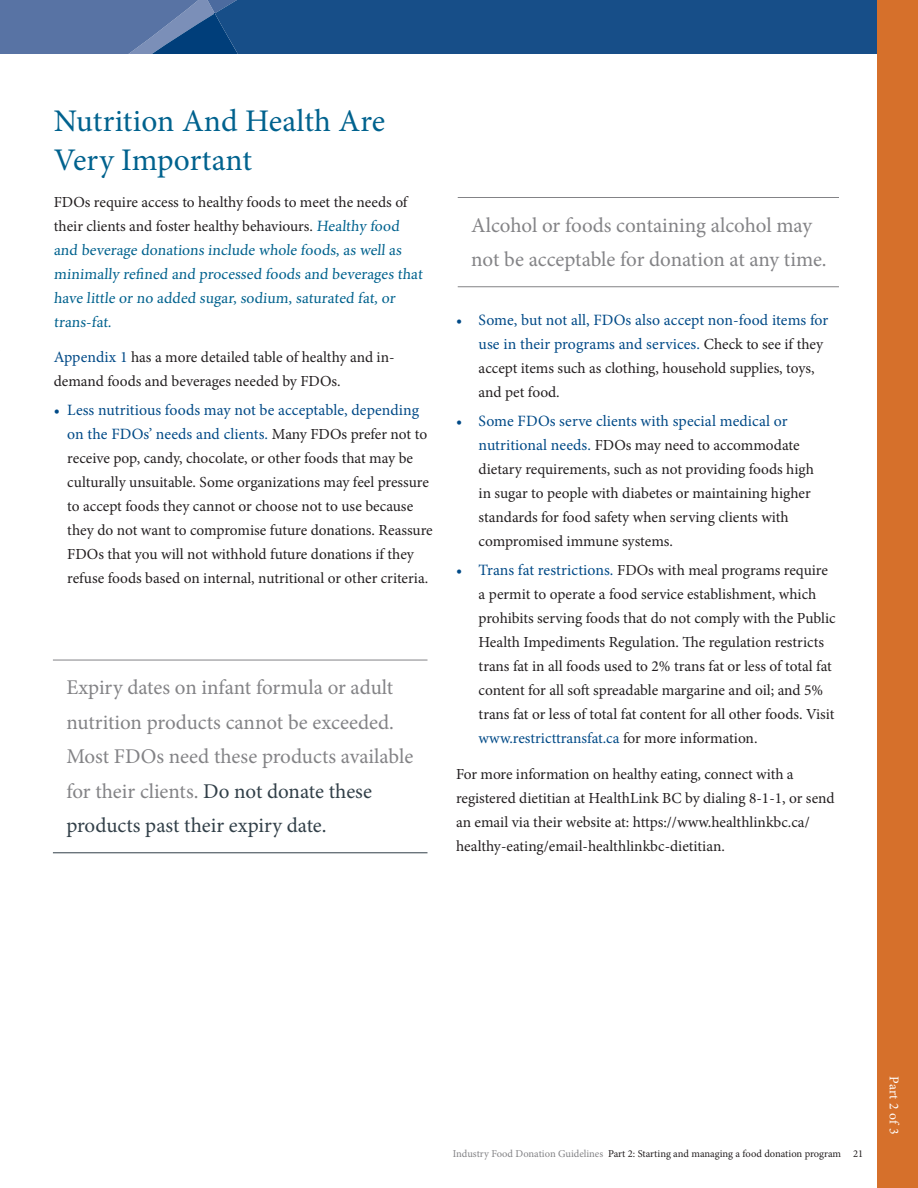
<style>
.page{position:relative;width:918px;height:1188px;background:#fff}
.page>*{position:absolute;margin:0;border:0;box-sizing:border-box;transform-origin:0 0}
.this_sub_header{font:31.5px/39px "Minion Pro";color:#00628e}
.this_quote-WORDS{font:21px/34.5px "Minion Pro";color:#838386}
.this_body_bold{font:15.75px/24px "Minion Pro";letter-spacing:.005em;color:#004a87}
.this_body{font:15.75px/24px "Minion Pro";color:#00628e}
.this_body_bold-2{font:15.3px/24px "Minion Pro";color:#231f20}
.this_body-2{font:15.3px/24px "Minion Pro";color:#231f20}
.t1{font:13.5px "Minion Pro";letter-spacing:.01em;color:#fff}
.page_number{font:10.5px "Minion Pro";letter-spacing:-.005em;color:#231f20}
.s1{font-size:15.75px;color:#00628e}
.s2{font-size:15.75px;color:#004a87}
.s3{font-size:15.3px;color:#231f20}
.s4{color:#313f48}
.s5{color:#004a87}
.s6{color:#838386}
</style>
<div class="page">
<svg style="left:0;top:0;width:878px;height:54px;background:#25568e"></svg>
<div style="left:878px;top:0;width:40px;height:1188px;background:#d6702b"></div>
<hr style="left:53px;top:660px;width:375px;height:1px;background:#838386">
<hr style="left:53px;top:852px;width:375px;height:1px;background:#313f48">
<hr style="left:458px;top:197px;width:381px;height:1px;background:#838386">
<hr style="left:458px;top:286px;width:381px;height:1px;background:#838386">
<p class="this_sub_header" style="left:54px;top:101px;width:333px">Nutrition And Health Are<br>Very Important</p>
<p class="this_body-2" style="left:54px;top:191px;width:355px">FDOs require access to healthy foods to meet the needs of their clients and foster healthy behaviours. <span class="s1">Healthy food</span></p>
<p class="this_body" style="left:54px;top:238px;width:372px">and beverage donations include whole foods, as well as minimally refined and processed foods and beverages that have little or no added sugar, sodium, saturated fat, or trans-fat.</p>
<p class="this_body_bold-2" style="left:54px;top:345px;width:342px"><span class="s2">Appendix 1</span> has a more detailed table of healthy and in&shy;demand foods and beverages needed by FDOs.</p>
<p class="this_body_bold" style="left:67px;top:398px;width:361px;text-indent:-14px">• Less nutritious foods may not be acceptable, depending on the FDOs’ needs and clients. <span class="s3">Many FDOs prefer not to</span></p>
<p class="this_body_bold-2" style="left:67px;top:446px;width:367px">receive pop, candy, chocolate, or other foods that may be culturally unsuitable. Some organizations may feel pressure to accept foods they cannot or choose not to use because they do not want to compromise future donations. Reassure FDOs that you will not withhold future donations if they refuse foods based on internal, nutritional or other criteria.</p>
<p class="this_quote-WORDS" style="left:66px;top:670px;width:348px">Expiry dates on infant formula or adult nutrition products cannot be exceeded.<br>Most FDOs need these products available for their clients. <span class="s4">Do not donate these products past their expiry date.</span></p>
<p class="this_quote-WORDS" style="left:471px;top:208px;width:357px">Alcohol or foods containing alcohol may not be acceptable for donation at any time.</p>
<p class="this_body_bold" style="left:479px;top:308px;width:351px;text-indent:-22px">• Some, but not all, FDOs also accept non-food items for use in their programs and services. <span class="s3">Check to see if they</span></p>
<p class="this_body_bold-2" style="left:479px;top:356px;width:337px">accept items such as clothing, household supplies, toys, and pet food.</p>
<p class="this_body_bold" style="left:456px;top:409px;width:333px">• Some FDOs serve clients with special medical or</p>
<p class="this_body_bold-2" style="left:479px;top:433px;width:337px"><span class="s2">nutritional needs.</span> FDOs may need to accommodate dietary requirements, such as not providing foods high in sugar to people with diabetes or maintaining higher standards for food safety when serving clients with compromised immune systems.</p>
<p class="this_body_bold-2" style="left:479px;top:558px;width:359px;text-indent:-22px"><span class="s2">• Trans fat restrictions.</span> FDOs with meal programs require a permit to operate a food service establishment, which prohibits serving foods that do not comply with the Public Health Impediments Regulation. The regulation restricts trans fat in all foods used to 2% trans fat or less of total fat content for all soft spreadable margarine and oil; and 5% trans fat or less of total fat content for all other foods. Visit <span class="s5">www.restricttransfat.ca</span> for more information.</p>
<p class="this_body-2" style="left:456px;top:762px;width:380px">For more information on healthy eating, connect with a registered dietitian at HealthLink BC by dialing 8-1-1, or send an email via their website at: https://www.healthlinkbc.ca/ healthy-eating/email-healthlinkbc-dietitian.</p>
<p class="page_number" style="left:453px;top:1146px;width:412px"><span class="s6">Industry Food Donation Guidelines</span> Part 2: Starting and managing a food donation program 21</p>
<p class="t1" style="left:903px;top:1076px;width:59px;rotate:90deg">Part 2 of 3</p>
</div>
